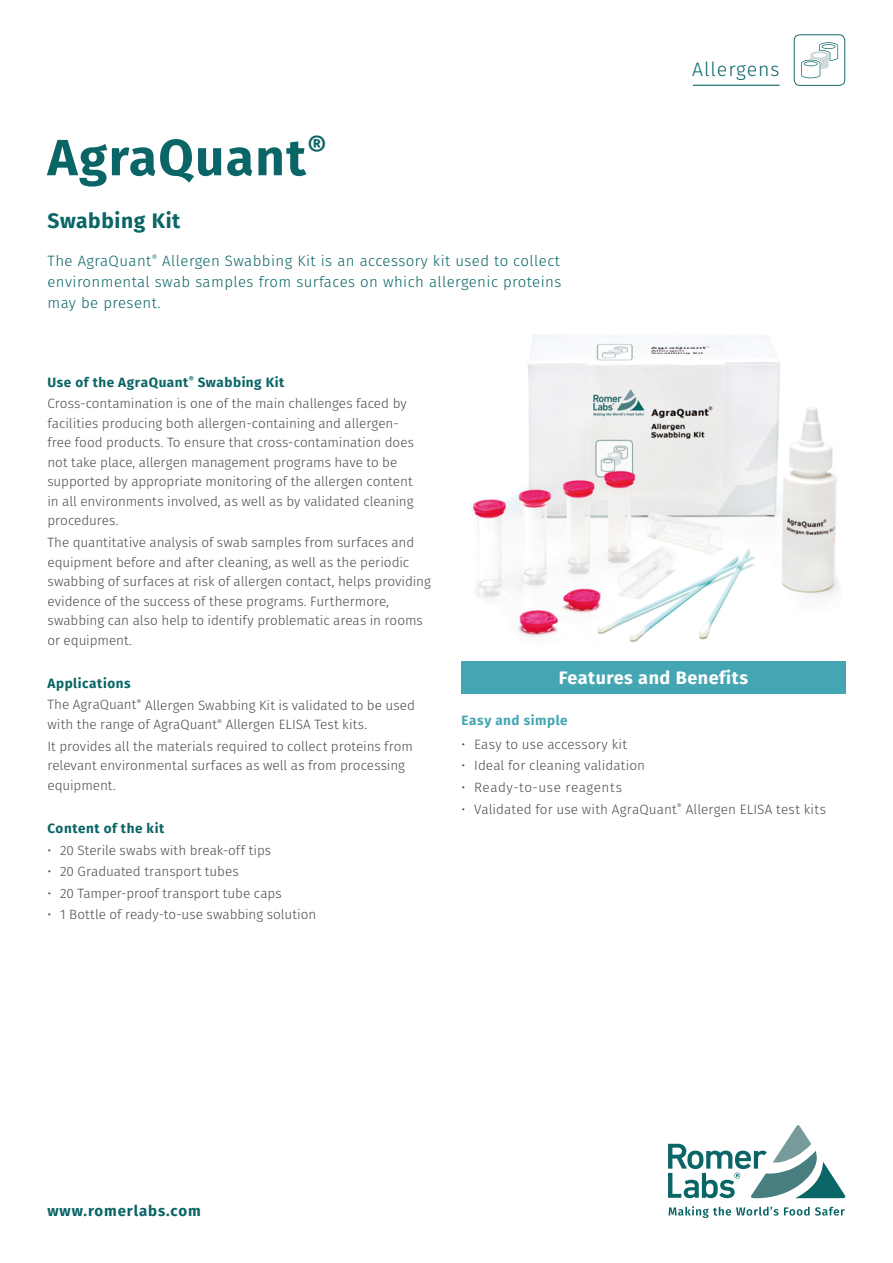
<style>
.page{position:relative;width:893px;height:1263px;background:#fff}
.page>*{position:absolute;margin:0;border:0;box-sizing:border-box;transform-origin:0 0}
.t1{font:700 51px "Fira Sans";letter-spacing:.03em;color:#0a6566}
.t2{font:700 21px "Fira Sans";letter-spacing:.03em;color:#0a6566}
.t3{font:300 19.5px "Fira Sans";letter-spacing:.05em;color:#0a6566}
.t4{font:700 18px "Fira Sans";letter-spacing:.03em;color:#fff}
.t5{font:300 15px/21px "Fira Sans";letter-spacing:.03em;color:#0a6566;text-align:justify}
.t6{font:700 15px "Fira Sans";letter-spacing:.06em;color:#0a6566}
.t7{font:300 13.5px/19.5px "Fira Sans";color:#4a4a49}
.t8{font:300 13.5px "Fira Sans";letter-spacing:.02em;color:#4a4a49}
.t9{font:300 13.5px "Fira Sans";letter-spacing:.04em;color:#4a4a49}
.t10{font:700 13.5px "Fira Sans";letter-spacing:.04em;color:#0a6566}
.t11{font:700 13.5px "Fira Sans";letter-spacing:.04em;color:#45a6b3}
.s1{font-weight:700;color:#0a6566}
</style>
<div class="page">
<svg style="left:668px;top:1125px;width:178px;height:73px"></svg>
<svg style="left:668px;top:1206px;width:177px;height:12px"></svg>
<hr style="left:693px;top:85px;width:87px;height:1px;background:#0a6566">
<svg style="left:845px;top:39px;width:1px;height:43px"></svg>
<svg style="left:794px;top:34px;width:51px;height:52px"></svg>
<div style="left:461px;top:661px;width:384px;height:32px;background:#45a6b3"></div>
<img style="left:472px;top:335px;width:367px;height:307px">
<h1 class="t1" style="left:47px;top:115px;width:280px">AgraQuant<sup>®</sup></h1>
<h2 class="t2" style="left:47px;top:203px;width:134px">Swabbing Kit</h2>
<p class="t5" style="left:47px;top:250px;width:515px">The AgraQuant<sup>®</sup> Allergen Swabbing Kit is an accessory kit used to collect environmental swab samples from surfaces on which allergenic proteins may be present.</p>
<h3 class="t3" style="left:692px;top:56px;width:89px">Allergens</h3>
<p class="t7" style="left:47px;top:371px;width:361px;line-height:21.6px"><span class="s1">Use of the AgraQuant</span><sup>®</sup> <span class="s1">Swabbing Kit<br></span>Cross-contamination is one of the main challenges faced by</p>
<p class="t7" style="left:47px;top:413px;width:368px">facilities producing both allergen-containing and allergen&shy;free food products. To ensure that cross-contamination does not take place, allergen management programs have to be supported by appropriate monitoring of the allergen content in all environments involved, as well as by validated cleaning procedures.</p>
<p class="t7" style="left:47px;top:532px;width:385px">The quantitative analysis of swab samples from surfaces and equipment before and after cleaning, as well as the periodic swabbing of surfaces at risk of allergen contact, helps providing evidence of the success of these programs. Furthermore, swabbing can also help to identify problematic areas in rooms or equipment.</p>
<p class="t7" style="left:47px;top:672px;width:369px;line-height:21.8px"><span class="s1">Applications<br></span>The AgraQuant<sup>®</sup> Allergen Swabbing Kit is validated to be used</p>
<p class="t7" style="left:47px;top:713px;width:367px;line-height:21.6px">with the range of AgraQuant<sup>®</sup> Allergen ELISA Test kits.<br>It provides all the materials required to collect proteins from</p>
<p class="t7" style="left:47px;top:756px;width:359px">relevant environmental surfaces as well as from processing equipment.</p>
<p class="t10" style="left:47px;top:817px;width:118px">Content of the kit</p>
<p class="t7" style="left:47px;top:840px;width:225px">• 20 Sterile swabs with break-off tips</p>
<p class="t7" style="left:47px;top:862px;width:193px">• 20 Graduated transport tubes</p>
<p class="t7" style="left:47px;top:883px;width:236px">• 20 Tamper-proof transport tube caps</p>
<p class="t7" style="left:47px;top:905px;width:270px">• 1 Bottle of ready-to-use swabbing solution</p>
<h3 class="t4" style="left:559px;top:663px;width:191px">Features and Benefits</h3>
<p class="t11" style="left:461px;top:709px;width:108px">Easy and simple</p>
<p class="t8" style="left:461px;top:734px;width:167px">• Easy to use accessory kit</p>
<p class="t7" style="left:461px;top:756px;width:185px">• Ideal for cleaning validation</p>
<p class="t9" style="left:461px;top:778px;width:162px">• Ready-to-use reagents</p>
<p class="t7" style="left:461px;top:799px;width:366px">• Validated for use with AgraQuant<sup>®</sup> Allergen ELISA test kits</p>
<p class="t6" style="left:47px;top:1198px;width:155px">www.romerlabs.com</p>
</div>
